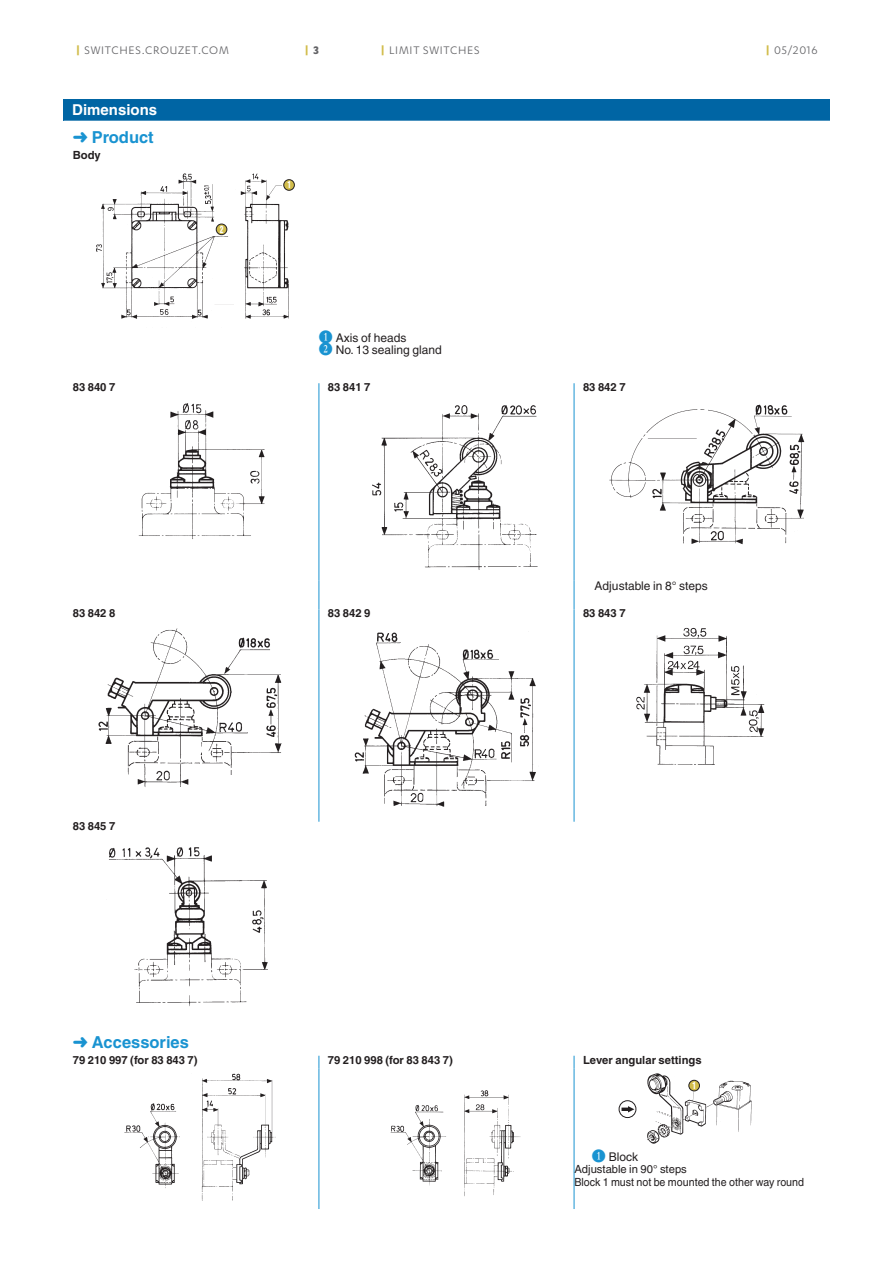
<style>
.page{position:relative;width:893px;height:1263px;background:#fff}
.page>*{position:absolute;margin:0;border:0;box-sizing:border-box;transform-origin:0 0}
.t1{font:700 16.5px "Helvetica";color:#1993d1}
.t2{font:700 15px "Helvetica";color:#fff}
.t3{font:12.75px "Karbon";letter-spacing:.06em;color:#636366}
.t4{font:700 12.75px "Karbon";color:#d1bc4a}
.t5{font:12px/12.8px "Helvetica";color:#231f20}
.t6{font:700 11.25px "Helvetica";color:#231f20}
.t7{font:11.25px/12.8px "Helvetica";color:#231f20}
.t8{font:900 condensed 9.75px "Helvetica";color:#fff;scale:.75 1}
.s1{font-weight:700;color:#d1bc4a}
.s2{color:#636366}
.s3{font-family:"Numberpile";font-size:15px;color:#1993d1}
</style>
<div class="page">
<div style="left:64px;top:99px;width:766px;height:22px;background:#0065a4"></div>
<img style="left:96px;top:173px;width:199px;height:146px">
<hr style="left:211px;top:301px;width:26px;height:3px;background:#fff">
<hr style="left:282px;top:184px;width:25px;height:3px;background:#fff">
<div style="left:284px;top:180px;width:10px;height:10px;background:#d1bc4a;border-radius:50%"></div>
<div style="left:283px;top:179px;width:12px;height:12px;border:1px solid #231f20;border-radius:50%"></div>
<div style="left:219px;top:198px;width:10px;height:38px;background:#fff"></div>
<div style="left:216px;top:224px;width:11px;height:11px;background:#d1bc4a;border-radius:50%"></div>
<div style="left:216px;top:224px;width:11px;height:11px;border:1px solid #231f20;border-radius:50%"></div>
<div style="left:234px;top:300px;width:11px;height:9px;background:#fff"></div>
<hr style="left:574px;top:396px;width:1px;height:185px;background:#1993d1">
<hr style="left:319px;top:396px;width:1px;height:185px;background:#1993d1">
<img style="left:138px;top:403px;width:127px;height:136px">
<img style="left:372px;top:405px;width:166px;height:165px">
<img style="left:609px;top:404px;width:196px;height:141px">
<hr style="left:574px;top:622px;width:1px;height:200px;background:#1993d1">
<hr style="left:319px;top:622px;width:1px;height:200px;background:#1993d1">
<svg style="left:574px;top:581px;width:1px;height:41px"></svg>
<svg style="left:319px;top:581px;width:1px;height:41px"></svg>
<img style="left:98px;top:628px;width:184px;height:159px">
<img style="left:354px;top:632px;width:182px;height:175px">
<img style="left:636px;top:627px;width:129px;height:138px">
<img style="left:109px;top:847px;width:159px;height:159px">
<hr style="left:574px;top:1068px;width:1px;height:141px;background:#1993d1">
<hr style="left:319px;top:1068px;width:1px;height:141px;background:#1993d1">
<img style="left:124px;top:1073px;width:152px;height:128px">
<img style="left:390px;top:1090px;width:131px;height:107px">
<img style="left:647px;top:1073px;width:105px;height:71px">
<hr style="left:678px;top:1087px;width:31px;height:3px;background:#fff">
<div style="left:689px;top:1080px;width:10px;height:11px;background:#d1bc4a;border-radius:50%"></div>
<div style="left:688px;top:1080px;width:12px;height:11px;border:1px solid #231f20;border-radius:50%"></div>
<div style="left:619px;top:1100px;width:17px;height:18px;border:1px solid #231f20;border-radius:50%"></div>
<svg style="left:621px;top:1106px;width:13px;height:6px"></svg>
<p class="t3" style="left:76px;top:43px;width:154px"><span class="s1">|</span> SWITCHES.CROUZET.COM</p>
<p class="t4" style="left:305px;top:43px;width:16px">| <span class="s2">3</span></p>
<p class="t3" style="left:381px;top:43px;width:100px"><span class="s1">|</span> LIMIT SWITCHES</p>
<p class="t3" style="left:766px;top:43px;width:53px"><span class="s1">|</span> 05/2016</p>
<h2 class="t2" style="left:72px;top:101px;width:87px">Dimensions</h2>
<h1 class="t1" style="left:73px;top:127px;width:82px">➜ Product</h1>
<p class="t6" style="left:73px;top:148px;width:29px">Body</p>
<p class="t5" style="left:319px;top:331px;width:125px"><span class="s3">B</span> Axis of heads<br><span class="s3">C</span> No. 13 sealing gland</p>
<p class="t6" style="left:73px;top:380px;width:44px">83 840 7</p>
<p class="t6" style="left:328px;top:380px;width:44px">83 841 7</p>
<p class="t6" style="left:583px;top:380px;width:44px">83 842 7</p>
<p class="t5" style="left:595px;top:579px;width:115px">Adjustable in 8° steps</p>
<p class="t6" style="left:73px;top:606px;width:44px">83 842 8</p>
<p class="t6" style="left:328px;top:606px;width:44px">83 842 9</p>
<p class="t6" style="left:583px;top:606px;width:44px">83 843 7</p>
<p class="t6" style="left:73px;top:819px;width:44px">83 845 7</p>
<h1 class="t1" style="left:73px;top:1032px;width:118px">➜ Accessories</h1>
<p class="t6" style="left:73px;top:1053px;width:126px">79 210 997 (for 83 843 7)</p>
<p class="t6" style="left:328px;top:1053px;width:126px">79 210 998 (for 83 843 7)</p>
<p class="t6" style="left:583px;top:1053px;width:120px">Lever angular settings</p>
<p class="t8" style="left:692px;top:1079px;width:6px">1</p>
<p class="t5" style="left:592px;top:1150px;width:48px"><span class="s3">B</span> Block</p>
<p class="t7" style="left:574px;top:1163px;width:231px">Adjustable in 90° steps<br>Block 1 must not be mounted the other way round</p>
</div>
